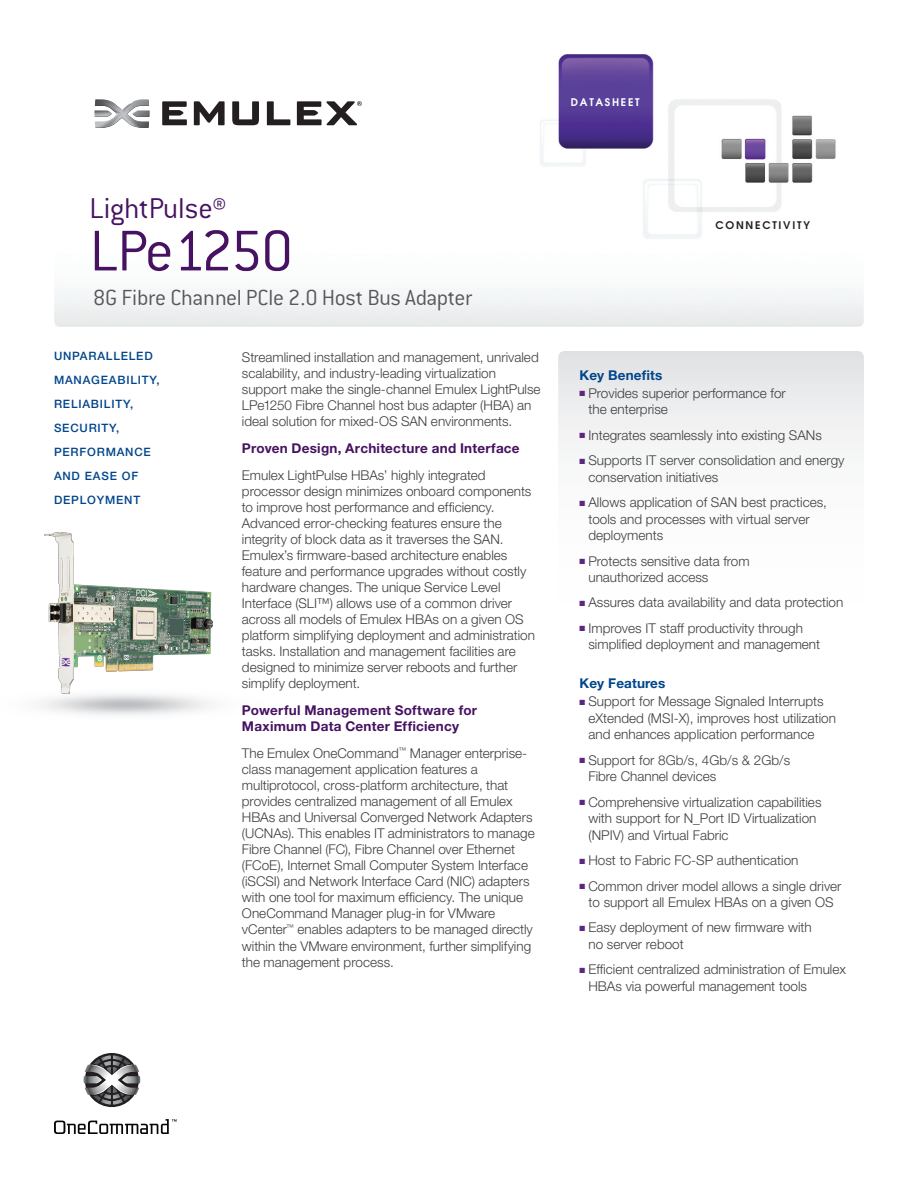
<style>
.page{position:relative;width:918px;height:1188px;background:#fff}
.page>*{position:absolute;margin:0;border:0;box-sizing:border-box;transform-origin:0 0}
.t1{font:300 63px "Conduit ITC";letter-spacing:-.03em;color:#461261}
.t2{font:300 31.5px "Conduit ITC";color:#461261}
.t3{font:300 24px "Conduit ITC";letter-spacing:-.015em;color:#57585a}
.t4{font:300 13.5px/16px "Helvetica Neue";color:#3e3e3f}
.t5{font:700 13.5px/16px "Helvetica Neue";letter-spacing:.02em;color:#461261}
.t6{font:700 13.5px "Helvetica Neue";letter-spacing:.01em;color:#01458c}
.t7{font:500 11.55px/24px "Helvetica Neue";letter-spacing:.07em;color:#01458c}
.t8{font:600 10.5px "Avant Garde";letter-spacing:.17em;color:#231f20}
.t9{font:600 10.5px "Avant Garde";letter-spacing:.16em;color:#fff}
.s1{color:#5d277e}
</style>
<div class="page">
<img style="left:54px;top:54px;width:810px;height:273px">
<svg style="left:194px;top:101px;width:31px;height:24px"></svg>
<svg style="left:232px;top:101px;width:27px;height:24px"></svg>
<svg style="left:267px;top:101px;width:23px;height:24px"></svg>
<svg style="left:162px;top:101px;width:25px;height:24px"></svg>
<svg style="left:297px;top:101px;width:65px;height:24px"></svg>
<img style="left:94px;top:99px;width:55px;height:29px">
<svg style="left:558px;top:351px;width:306px;height:783px"></svg>
<svg style="left:84px;top:1055px;width:56px;height:50px"></svg>
<svg style="left:54px;top:1119px;width:123px;height:15px"></svg>
<img style="left:44px;top:532px;width:169px;height:162px">
<p class="t9" style="left:571px;top:95px;width:57px">DATASHEET</p>
<h2 class="t2" style="left:90px;top:191px;width:138px">LightPulse®</h2>
<h1 class="t1" style="left:90px;top:217px;width:205px">LPe1250</h1>
<h3 class="t3" style="left:93px;top:285px;width:381px">8G Fibre Channel PCIe 2.0 Host Bus Adapter</h3>
<p class="t7" style="left:54px;top:344px;width:107px">UNPARALLELED<br>MANAGEABILITY,<br>RELIABILITY,<br>SECURITY,<br>PERFORMANCE<br>AND EASE OF<br>DEPLOYMENT</p>
<p class="t4" style="left:242px;top:349px;width:300px">Streamlined installation and management, unrivaled scalability, and industry-leading virtualization support make the single-channel Emulex LightPulse LPe1250 Fibre Channel host bus adapter (HBA) an ideal solution for mixed-OS SAN environments.</p>
<p class="t5" style="left:242px;top:440px;width:279px">Proven Design, Architecture and Interface</p>
<p class="t4" style="left:242px;top:466px;width:295px">Emulex LightPulse HBAs’ highly integrated processor design minimizes onboard components to improve host performance and efficiency.<br>Advanced error-checking features ensure the integrity of block data as it traverses the SAN.<br>Emulex’s firmware-based architecture enables feature and performance upgrades without costly hardware changes. The unique Service Level Interface (SLI™) allows use of a common driver across all models of Emulex HBAs on a given OS platform simplifying deployment and administration tasks. Installation and management facilities are designed to minimize server reboots and further simplify deployment.</p>
<p class="t5" style="left:242px;top:702px;width:237px">Powerful Management Software for<br>Maximum Data Center Efficiency</p>
<p class="t4" style="left:242px;top:745px;width:294px">The Emulex OneCommand<sup>™</sup> Manager enterprise&shy;class management application features a multiprotocol, cross-platform architecture, that provides centralized management of all Emulex HBAs and Universal Converged Network Adapters (UCNAs). This enables IT administrators to manage Fibre Channel (FC), Fibre Channel over Ethernet (FCoE), Internet Small Computer System Interface (iSCSI) and Network Interface Card (NIC) adapters with one tool for maximum efficiency. The unique OneCommand Manager plug-in for VMware vCenter<sup>™</sup> enables adapters to be managed directly within the VMware environment, further simplifying the management process.</p>
<p class="t8" style="left:716px;top:218px;width:96px">CONNECTIVITY</p>
<p class="t6" style="left:579px;top:367px;width:84px">Key Benefits</p>
<p class="t4" style="left:588px;top:385px;width:199px;line-height:16.5px;text-indent:-9px"><span class="s1">■</span> Provides superior performance for the enterprise</p>
<p class="t4" style="left:579px;top:427px;width:244px"><span class="s1">■</span> Integrates seamlessly into existing SANs</p>
<p class="t4" style="left:588px;top:452px;width:258px;line-height:16.5px;text-indent:-9px"><span class="s1">■</span> Supports IT server consolidation and energy conservation initiatives</p>
<p class="t4" style="left:588px;top:494px;width:240px;line-height:16.5px;text-indent:-9px"><span class="s1">■</span> Allows application of SAN best practices, tools and processes with virtual server deployments</p>
<p class="t4" style="left:588px;top:552px;width:163px;line-height:16.5px;text-indent:-9px"><span class="s1">■</span> Protects sensitive data from unauthorized access</p>
<p class="t4" style="left:579px;top:594px;width:265px"><span class="s1">■</span> Assures data availability and data protection</p>
<p class="t4" style="left:588px;top:620px;width:233px;line-height:16.5px;text-indent:-9px"><span class="s1">■</span> Improves IT staff productivity through simplified deployment and management</p>
<p class="t6" style="left:579px;top:675px;width:88px">Key Features</p>
<p class="t4" style="left:588px;top:693px;width:249px;line-height:16.5px;text-indent:-9px"><span class="s1">■</span> Support for Message Signaled Interrupts eXtended (MSI-X), improves host utilization and enhances application performance</p>
<p class="t4" style="left:588px;top:752px;width:203px;line-height:16.5px;text-indent:-9px"><span class="s1">■</span> Support for 8Gb/s, 4Gb/s &amp; 2Gb/s<br>Fibre Channel devices</p>
<p class="t4" style="left:588px;top:793px;width:235px;line-height:16.5px;text-indent:-9px"><span class="s1">■</span> Comprehensive virtualization capabilities with support for N_Port ID Virtualization (NPIV) and Virtual Fabric</p>
<p class="t4" style="left:579px;top:852px;width:221px"><span class="s1">■</span> Host to Fabric FC-SP authentication</p>
<p class="t4" style="left:579px;top:877px;width:264px;line-height:16.5px;text-align:center"><span class="s1">■</span> Common driver model allows a single driver to support all Emulex HBAs on a given OS</p>
<p class="t4" style="left:588px;top:919px;width:225px;line-height:16.5px;text-indent:-9px"><span class="s1">■</span> Easy deployment of new firmware with no server reboot</p>
<p class="t4" style="left:588px;top:961px;width:259px;line-height:16.5px;text-indent:-9px"><span class="s1">■</span> Efficient centralized administration of Emulex<br>HBAs via powerful management tools</p>
</div>
